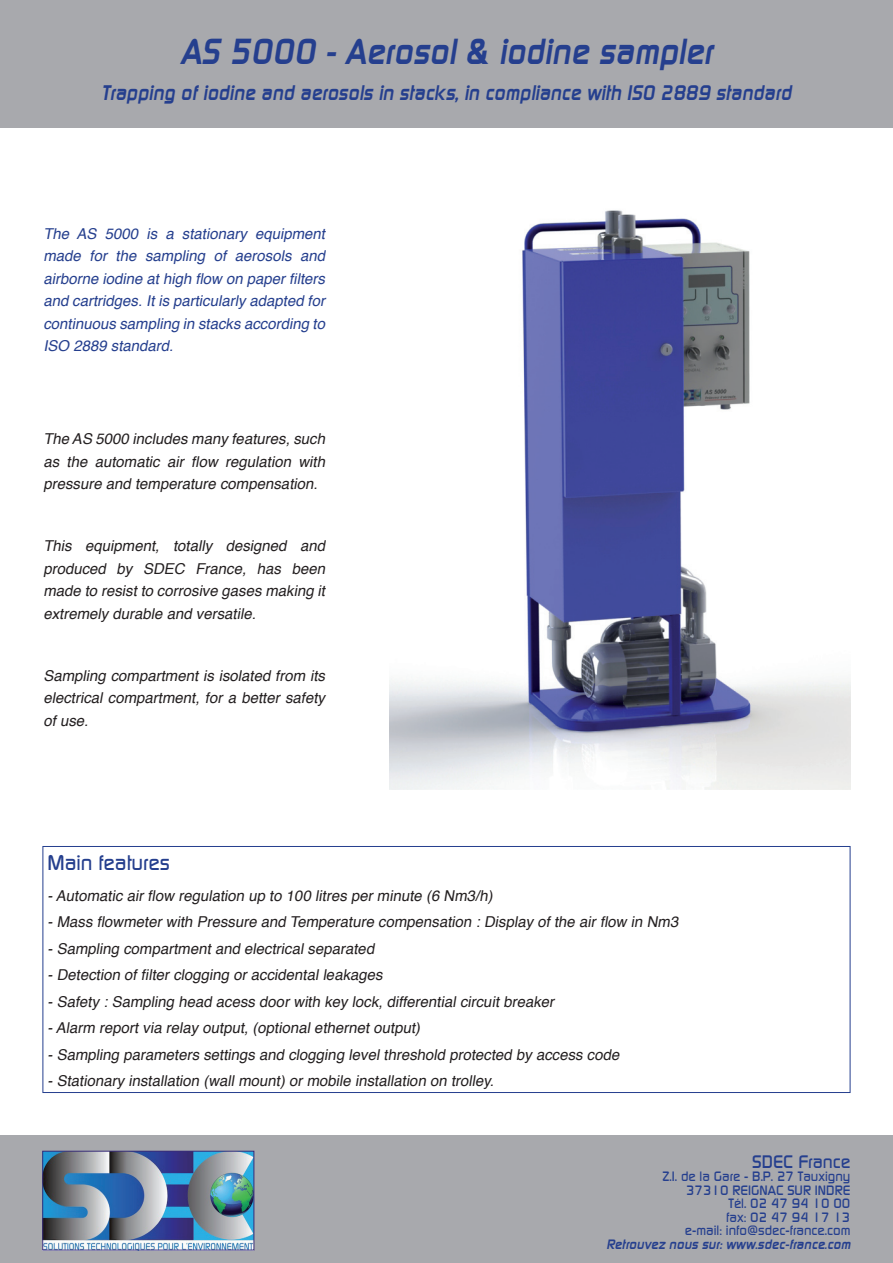
<style>
.page{position:relative;width:893px;height:1263px;background:#fff}
.page>*{position:absolute;margin:0;border:0;box-sizing:border-box;transform-origin:0 0}
.t1{font:italic 700 36px "Modaerne";color:#253f8e;scale:.95 1}
.t2{font:italic 700 21px "Modaerne";color:#253f8e;scale:.95 1}
.t3{font:21px "Modaerne";color:#253f8e}
.t4{font:18px "Modaerne";color:#253f8e}
.t5{font:italic 15px/22.5px "Helvetica";color:#231f20;text-align:justify}
.t6{font:italic 15px/22.5px "Helvetica";color:#253f8e;text-align:justify}
.t7{font:13.5px/13.5px "Modaerne";color:#253f8e;text-align:right}
.t8{font:italic 700 13.5px "Modaerne";color:#253f8e}
</style>
<div class="page">
<div style="left:0;top:0;width:893px;height:128px;background:#a8a9ad"></div>
<div style="left:0;top:1135px;width:893px;height:128px;background:#a8a9ad"></div>
<img style="left:45px;top:1153px;width:207px;height:95px">
<div style="left:43px;top:1151px;width:211px;height:99px;border:1px solid #392d78"></div>
<img style="left:389px;top:210px;width:461px;height:579px">
<div style="left:43px;top:846px;width:807px;height:247px;border:1px solid #253f8e"></div>
<h1 class="t1" style="left:180px;top:32px;width:568px">AS 5000 - Aerosol &amp; iodine sampler</h1>
<h2 class="t2" style="left:102px;top:81px;width:731px">Trapping of iodine and aerosols in stacks, in compliance with ISO 2889 standard</h2>
<p class="t6" style="left:43px;top:223px;width:288px">The AS 5000 is a stationary equipment made for the sampling of aerosols and airborne iodine athigh flow on paperfilters and cartridges.Itisparticularlyadapted for continuoussampling in stacksaccording to ISO 2889 standard.</p>
<p class="t5" style="left:43px;top:428px;width:287px">The AS 5000 includesmanyfeatures,such as the automatic air flow regulation with pressure and temperature compensation.</p>
<p class="t5" style="left:43px;top:535px;width:287px">This equipment, totally designed and produced by SDEC France, has been made to resistto corrosive gasesmaking it extremelydurable and versatile.</p>
<p class="t5" style="left:43px;top:665px;width:287px">Sampling compartmentisisolated from its electrical compartment, for a better safety ofuse.</p>
<h2 class="t3" style="left:48px;top:851px;width:124px">Main features</h2>
<p class="t5" style="left:48px;top:883px;width:636px;line-height:26.5px;text-align:left">-Automatic airflow regulation up to 100 litres perminute (6 Nm3/h)<br>-Mass flowmeterwith Pressure and Temperature compensation :Display ofthe airflow in Nm3 -Sampling compartmentand electricalseparated<br>-Detection offilterclogging oraccidentalleakages<br>-Safety :Sampling head acess doorwith key lock,differentialcircuitbreaker<br>-Alarm reportvia relay output,(optionalethernetoutput)<br>-Sampling parameters settings and clogging levelthreshold protected by access code -Stationary installation (wallmount)ormobile installation on trolley.</p>
<p class="t4" style="left:752px;top:1151px;width:100px">SDEC France</p>
<p class="t7" style="left:663px;top:1170px;width:189px">Z.I. de la Gare - B.P. 27 Tauxigny<br>37310 REIGNAC SUR INDRE<br>Tél. 02 47 94 10 00<br>fax: 02 47 94 17 13<br>e-mail: info@sdec-france.com</p>
<p class="t8" style="left:606px;top:1236px;width:248px">Retrouvez nous sur: www.sdec-france.com</p>
</div>
